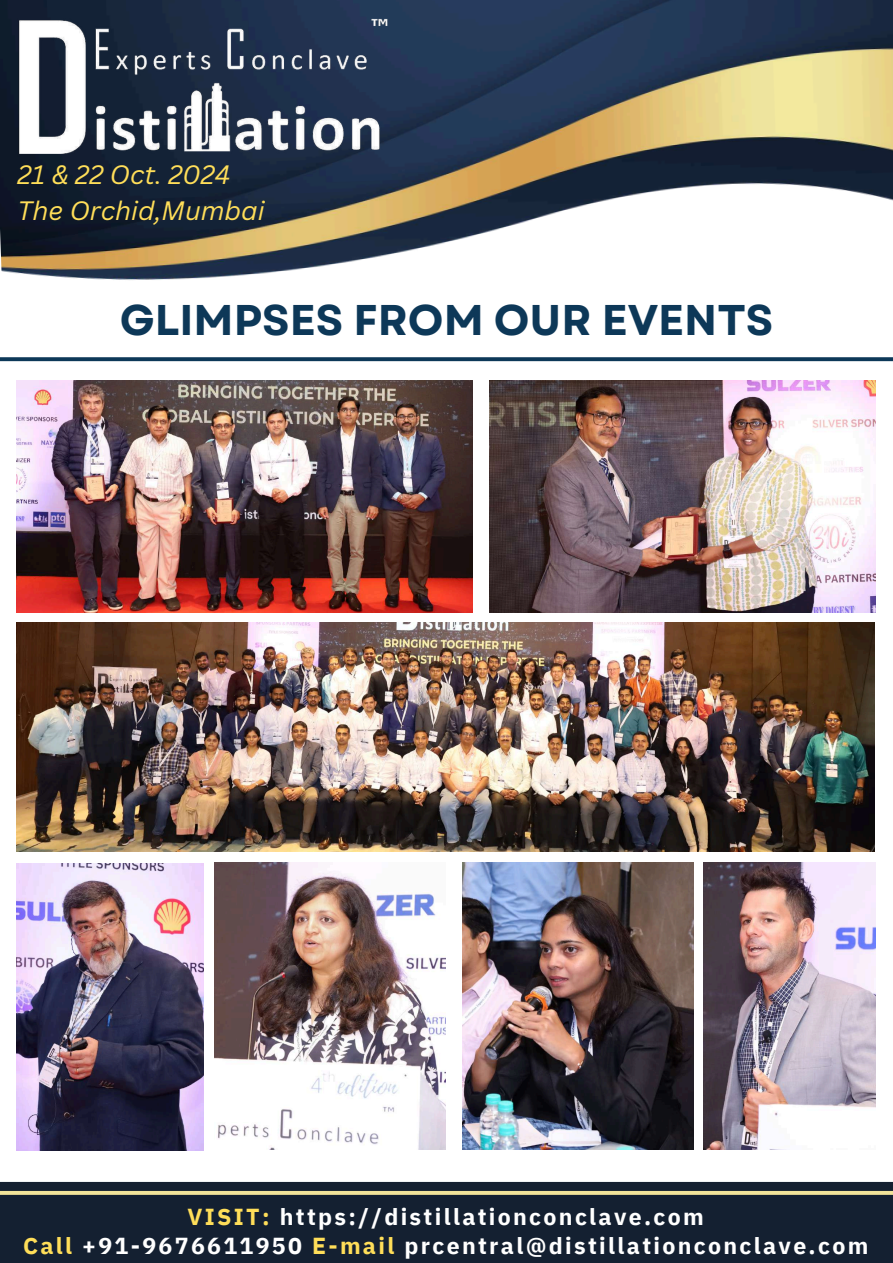
<style>
.page{position:relative;width:893px;height:1263px;background:#fff}
.page>*{position:absolute;margin:0;border:0;box-sizing:border-box;transform-origin:0 0}
.t1{font:700 42.9px "Garet";color:#0d3858}
.t2{font:italic 25.88px/36px "Canva Sans";color:#ffde59}
.t3{font:700 23.1px/28.7px "IBM Plex Sans";letter-spacing:.1em;color:#fff;text-align:center}
.s1{color:#ffde59}
</style>
<div class="page">
<img style="left:0;top:0;width:893px;height:389px">
<img style="left:17px;top:15px;width:372px;height:144px">
<div style="left:0;top:1182px;width:893px;height:81px;background:#142031"></div>
<svg style="left:0;top:1191px;width:893px;height:4px;background:#eadd95"></svg>
<svg style="left:0;top:357px;width:893px;height:4px;background:#1a4361"></svg>
<img style="left:16px;top:623px;width:859px;height:229px">
<img style="left:463px;top:862px;width:230px;height:287px">
<img style="left:16px;top:380px;width:456px;height:232px">
<img style="left:489px;top:380px;width:386px;height:232px">
<img style="left:16px;top:863px;width:188px;height:287px">
<img style="left:703px;top:862px;width:172px;height:287px">
<img style="left:214px;top:862px;width:232px;height:287px">
<p class="t2" style="left:17px;top:156px;width:249px">21 &amp; 22 Oct. 2024<br>The Orchid,Mumbai</p>
<h1 class="t1" style="left:120px;top:289px;width:655px">GLIMPSES FROM OUR EVENTS</h1>
<p class="t3" style="left:23px;top:1202px;width:847px"><span class="s1">VISIT:</span> https://distillationconclave.com<br><span class="s1">Call</span> +91-9676611950 <span class="s1">E-mail</span> prcentral@distillationconclave.com</p>
</div>
